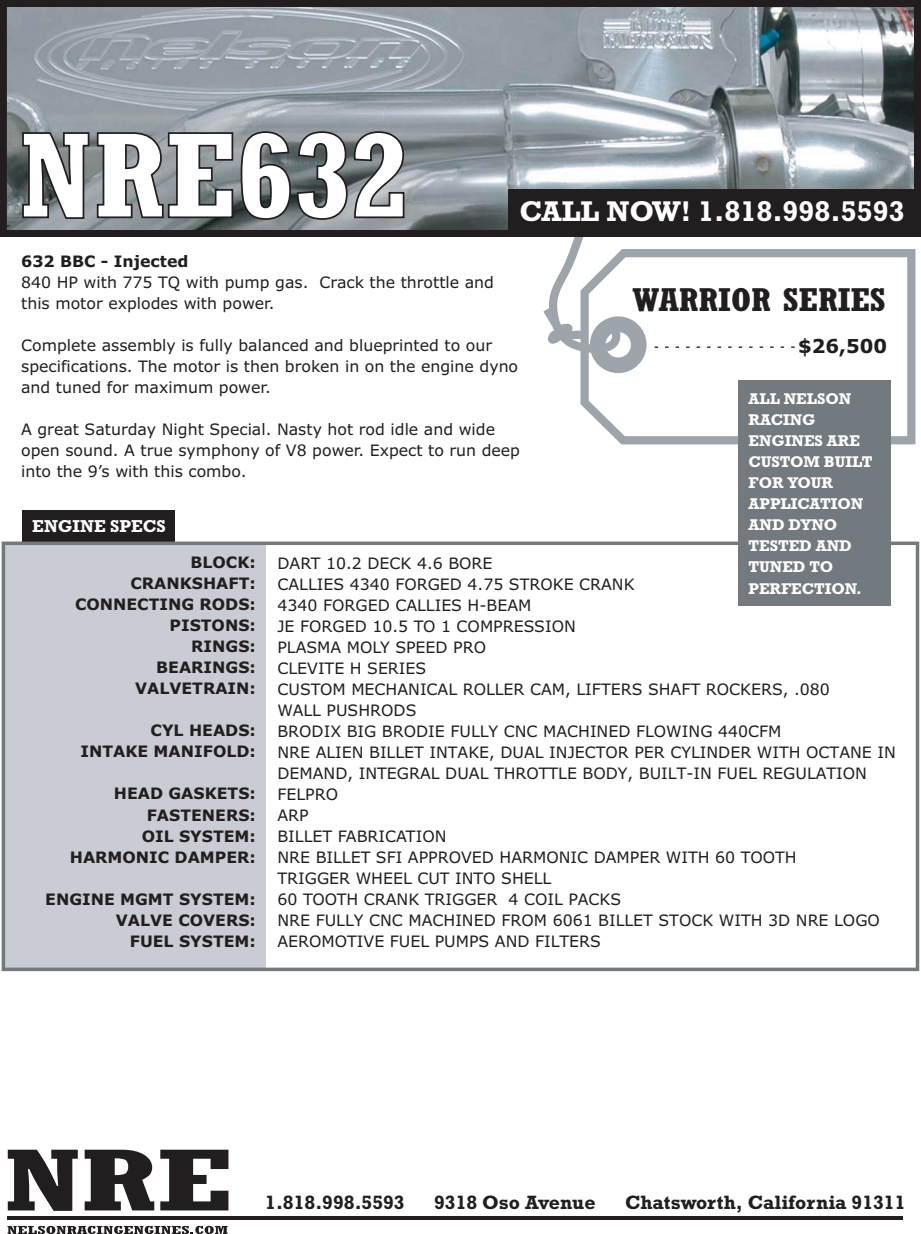
<style>
.page{position:relative;width:921px;height:1234px;background:#fff}
.page>*{position:absolute;margin:0;border:0;box-sizing:border-box;transform-origin:0 0}
.t1{font:700 condensed 120.05px "Rockwell";color:#fff;scale:1.12 1}
.t2{font:700 condensed 32.55px "Rockwell";color:#221e1f;scale:1.12 1}
.t3{font:700 28.88px "Rockwell";color:#fff}
.t4{font:700 19.6px "Rockwell";color:#221e1f}
.t5{font:700 19.25px "Verdana";color:#221e1f}
.t6{font:700 17.5px "Rockwell";color:#fff}
.t7{font:15.75px/21px "Verdana";color:#221e1f}
.t8{font:700 15.75px/21px "Verdana";color:#221e1f;text-align:right}
.t9{font:700 15.75px/21px "Rockwell";color:#fff}
</style>
<div class="page">
<svg style="left:580px;top:249px;width:335px;height:195px"></svg>
<div style="left:589px;top:316px;width:57px;height:57px;background:#9ea4ab;border-radius:50%"></div>
<div style="left:605px;top:332px;width:26px;height:25px;background:#fff;border-radius:50%"></div>
<svg style="left:543px;top:237px;width:78px;height:120px"></svg>
<img style="left:8px;top:8px;width:904px;height:221px">
<svg style="left:654px;top:346px;width:140px;height:2px"></svg>
<svg style="left:8px;top:1225px;width:219px;height:8px"></svg>
<svg style="left:8px;top:1149px;width:70px;height:61px"></svg>
<svg style="left:85px;top:1149px;width:69px;height:61px"></svg>
<svg style="left:160px;top:1149px;width:68px;height:61px"></svg>
<hr style="left:8px;top:1216px;width:895px;height:4px;background:#221e1f">
<div style="left:0;top:0;width:920px;height:237px;border:7px solid #221e1f"></div>
<div style="left:508px;top:189px;width:410px;height:45px;background:#221e1f"></div>
<div style="left:22px;top:510px;width:153px;height:33px;background:#221e1f"></div>
<div style="left:3px;top:543px;width:263px;height:426px;background:#c9ccd2"></div>
<div style="left:2px;top:541px;width:917px;height:430px;border:4px solid #737a7f"></div>
<div style="left:738px;top:380px;width:152px;height:226px;background:#737a7f"></div>
<h1 class="t1" style="left:19px;top:106px;width:350px">NRE632</h1>
<h3 class="t3" style="left:519px;top:202px;width:387px">CALL NOW! 1.818.998.5593</h3>
<p class="t8" style="left:21px;top:251px;width:169px">632 BBC - Injected</p>
<p class="t7" style="left:21px;top:273px;width:474px">840 HP with 775 TQ with pump gas. Crack the throttle and this motor explodes with power.</p>
<p class="t7" style="left:21px;top:336px;width:498px">Complete assembly is fully balanced and blueprinted to our specifications. The motor is then broken in on the engine dyno and tuned for maximum power.</p>
<p class="t7" style="left:21px;top:420px;width:500px">A great Saturday Night Special. Nasty hot rod idle and wide open sound. A true symphony of V8 power. Expect to run deep into the 9’s with this combo.</p>
<h2 class="t2" style="left:632px;top:280px;width:228px">WARRIOR SERIES</h2>
<p class="t5" style="left:798px;top:335px;width:91px">$26,500</p>
<p class="t9" style="left:748px;top:390px;width:126px">ALL NELSON<br>RACING<br>ENGINES ARE<br>CUSTOM BUILT<br>FOR YOUR<br>APPLICATION<br>AND DYNO<br>TESTED AND<br>TUNED TO<br>PERFECTION.</p>
<p class="t6" style="left:32px;top:520px;width:135px">ENGINE SPECS</p>
<p class="t8" style="left:75px;top:552px;width:182px">BLOCK:<br>CRANKSHAFT:<br>CONNECTING RODS:<br>PISTONS:<br>RINGS:<br>BEARINGS:<br>VALVETRAIN:</p>
<p class="t8" style="left:80px;top:720px;width:177px">CYL HEADS:<br>INTAKE MANIFOLD:</p>
<p class="t8" style="left:70px;top:783px;width:187px">HEAD GASKETS:<br>FASTENERS:<br>OIL SYSTEM:<br>HARMONIC DAMPER:</p>
<p class="t8" style="left:45px;top:888px;width:212px">ENGINE MGMT SYSTEM:<br>VALVE COVERS:<br>FUEL SYSTEM:</p>
<p class="t7" style="left:277px;top:554px;width:619px">DART 10.2 DECK 4.6 BORE<br>CALLIES 4340 FORGED 4.75 STROKE CRANK<br>4340 FORGED CALLIES H-BEAM<br>JE FORGED 10.5 TO 1 COMPRESSION<br>PLASMA MOLY SPEED PRO<br>CLEVITE H SERIES<br>CUSTOM MECHANICAL ROLLER CAM, LIFTERS SHAFT ROCKERS, .080<br>WALL PUSHRODS<br>BRODIX BIG BRODIE FULLY CNC MACHINED FLOWING 440CFM<br>NRE ALIEN BILLET INTAKE, DUAL INJECTOR PER CYLINDER WITH OCTANE IN DEMAND, INTEGRAL DUAL THROTTLE BODY, BUILT-IN FUEL REGULATION FELPRO<br>ARP<br>BILLET FABRICATION<br>NRE BILLET SFI APPROVED HARMONIC DAMPER WITH 60 TOOTH<br>TRIGGER WHEEL CUT INTO SHELL<br>60 TOOTH CRANK TRIGGER 4 COIL PACKS<br>NRE FULLY CNC MACHINED FROM 6061 BILLET STOCK WITH 3D NRE LOGO AEROMOTIVE FUEL PUMPS AND FILTERS</p>
<p class="t4" style="left:265px;top:1196px;width:141px">1.818.998.5593</p>
<p class="t4" style="left:434px;top:1196px;width:163px">9318 Oso Avenue</p>
<p class="t4" style="left:625px;top:1196px;width:282px">Chatsworth, California 91311</p>
</div>
